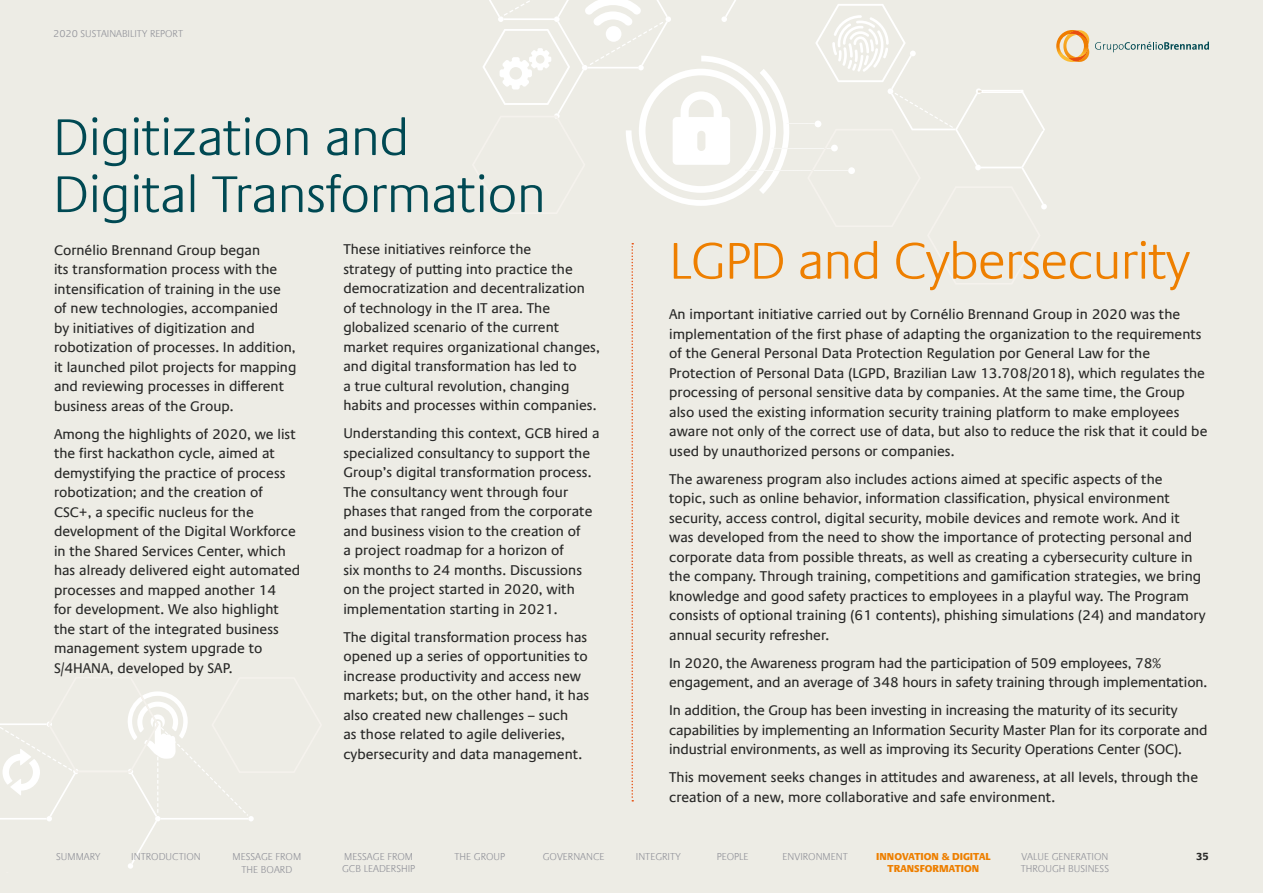
<style>
.page{position:relative;width:1263px;height:893px;background:#edece5}
.page>*{position:absolute;margin:0;border:0;box-sizing:border-box;transform-origin:0 0}
.t1{font:300 52.5px/57px "Praxis Com";letter-spacing:-.01em;color:#004953}
.t2{font:300 52.5px "Praxis Com";letter-spacing:-.02em;color:#ee7f00}
.t3{font:14.25px/19.5px "Praxis Com";color:#282827}
.t4{font:700 10.5px "Praxis Com";color:#282827}
.t5{font:300 10.2px/12.1px "Praxis Com";color:#93949b}
.t6{font:800 10.2px/12.1px "Praxis Com";color:#ee7f00;text-align:center}
.t7{font:300 10.05px "Praxis Com";color:#93949b}
</style>
<div class="page">
<svg style="left:1095px;top:42px;width:114px;height:10px"></svg>
<svg style="left:1056px;top:30px;width:33px;height:32px"></svg>
<svg style="left:0;top:691px;width:254px;height:178px"></svg>
<svg style="left:483px;top:0;width:564px;height:801px"></svg>
<p class="t7" style="left:53px;top:28px;width:131px">2020 SUSTAINABILITY REPORT</p>
<h1 class="t1" style="left:53px;top:109px;width:494px">Digitization and<br>Digital Transformation</h1>
<p class="t3" style="left:54px;top:240px;width:244px">Cornélio Brennand Group began<br>its transformation process with the intensification of training in the use of new technologies, accompanied by initiatives of digitization and robotization of processes. In addition, it launched pilot projects for mapping and reviewing processes in different business areas of the Group.</p>
<p class="t3" style="left:54px;top:424px;width:248px">Among the highlights of 2020, we list the first hackathon cycle, aimed at demystifying the practice of process robotization; and the creation of CSC+, a specific nucleus for the development of the Digital Workforce in the Shared Services Center, which has already delivered eight automated processes and mapped another 14<br>for development. We also highlight the start of the integrated business management system upgrade to S/4HANA, developed by SAP.</p>
<p class="t3" style="left:343px;top:240px;width:258px">These initiatives reinforce the<br>strategy of putting into practice the democratization and decentralization of technology in the IT area. The globalized scenario of the current market requires organizational changes, and digital transformation has led to<br>a true cultural revolution, changing habits and processes within companies.</p>
<p class="t3" style="left:343px;top:424px;width:258px">Understanding this context, GCB hired a specialized consultancy to support the Group’s digital transformation process.<br>The consultancy went through four phases that ranged from the corporate and business vision to the creation of<br>a project roadmap for a horizon of<br>six months to 24 months. Discussions on the project started in 2020, with implementation starting in 2021.</p>
<p class="t3" style="left:343px;top:627px;width:247px">The digital transformation process has opened up a series of opportunities to increase productivity and access new markets; but, on the other hand, it has also created new challenges – such<br>as those related to agile deliveries, cybersecurity and data management.</p>
<h1 class="t2" style="left:669px;top:231px;width:522px">LGPD and Cybersecurity</h1>
<p class="t3" style="left:669px;top:305px;width:540px">An important initiative carried out by Cornélio Brennand Group in 2020 was the implementation of the first phase of adapting the organization to the requirements of the General Personal Data Protection Regulation por General Law for the Protection of Personal Data (LGPD, Brazilian Law 13.708/2018), which regulates the processing of personal sensitive data by companies. At the same time, the Group also used the existing information security training platform to make employees aware not only of the correct use of data, but also to reduce the risk that it could be used by unauthorized persons or companies.</p>
<p class="t3" style="left:669px;top:469px;width:538px">The awareness program also includes actions aimed at specific aspects of the<br>topic, such as online behavior, information classification, physical environment security, access control, digital security, mobile devices and remote work. And it was developed from the need to show the importance of protecting personal and corporate data from possible threats, as well as creating a cybersecurity culture in the company. Through training, competitions and gamification strategies, we bring knowledge and good safety practices to employees in a playful way. The Program consists of optional training (61 contents), phishing simulations (24) and mandatory annual security refresher.</p>
<p class="t3" style="left:669px;top:653px;width:540px">In 2020, the Awareness program had the participation of 509 employees, 78% engagement, and an average of 348 hours in safety training through implementation.</p>
<p class="t3" style="left:669px;top:701px;width:540px">In addition, the Group has been investing in increasing the maturity of its security capabilities by implementing an Information Security Master Plan for its corporate and industrial environments, as well as improving its Security Operations Center (SOC).</p>
<p class="t3" style="left:669px;top:768px;width:530px">This movement seeks changes in attitudes and awareness, at all levels, through the creation of a new, more collaborative and safe environment.</p>
<p class="t5" style="left:56px;top:851px;width:46px">SUMMARY</p>
<p class="t5" style="left:233px;top:851px;width:70px">MESSAGE FROM</p>
<p class="t5" style="left:454px;top:851px;width:52px">THE GROUP</p>
<p class="t5" style="left:241px;top:863px;width:52px">THE BOARD</p>
<p class="t5" style="left:131px;top:851px;width:71px">INTRODUCTION</p>
<p class="t5" style="left:543px;top:851px;width:63px">GOVERNANCE</p>
<p class="t5" style="left:636px;top:851px;width:46px">INTEGRITY</p>
<p class="t5" style="left:342px;top:851px;width:75px">MESSAGE FROM<br>GCB LEADERSHIP</p>
<p class="t5" style="left:717px;top:851px;width:33px">PEOPLE</p>
<p class="t5" style="left:783px;top:851px;width:67px">ENVIRONMENT</p>
<p class="t6" style="left:876px;top:850px;width:116px">INNOVATION &amp; DIGITAL<br>TRANSFORMATION</p>
<p class="t5" style="left:1021px;top:851px;width:90px">VALUE GENERATION<br>THROUGH BUSINESS</p>
<p class="t4" style="left:1196px;top:850px;width:14px">35</p>
</div>
